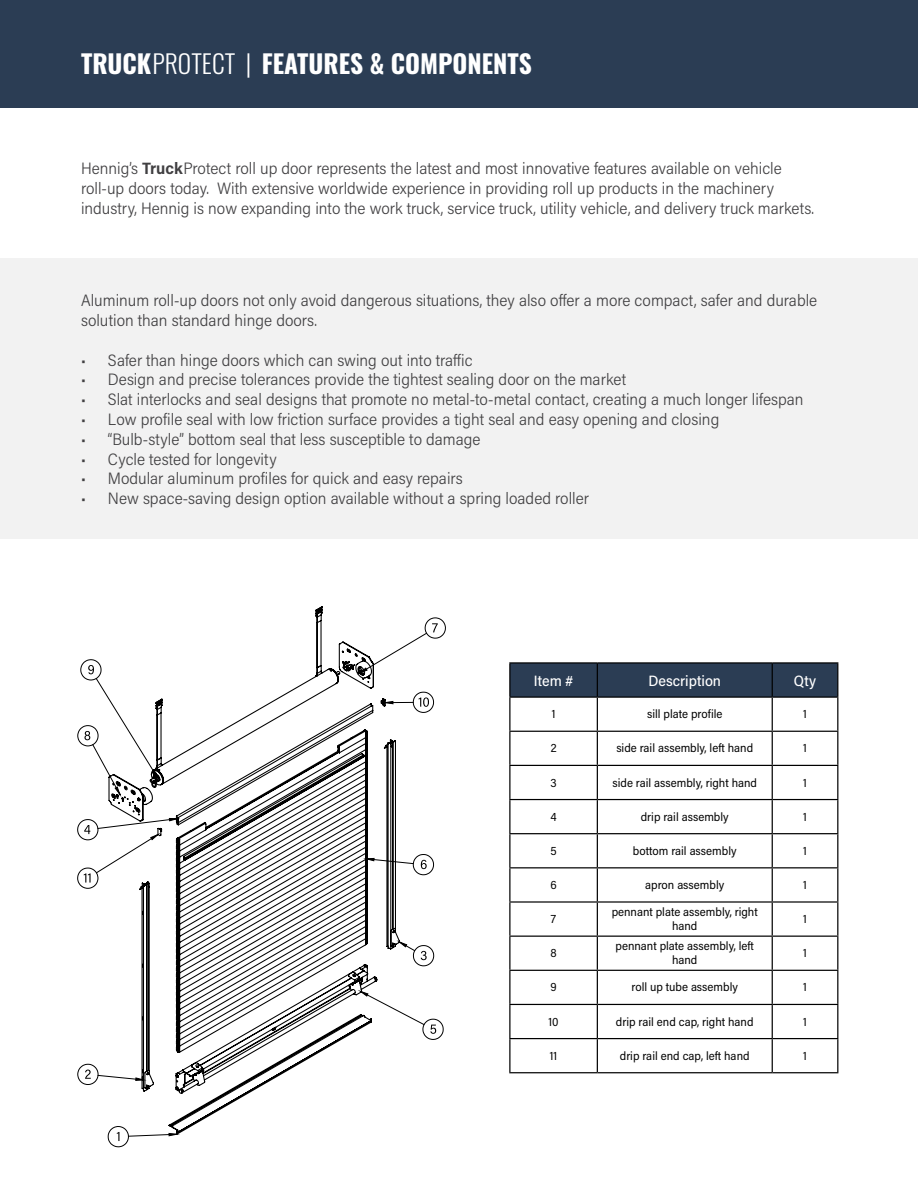
<style>
.page{position:relative;width:918px;height:1188px;background:#fff}
.page>*{position:absolute;margin:0;border:0;box-sizing:border-box;transform-origin:0 0}
.t1{font:700 25.5px "Oswald";color:#fff}
.t2{font:300 16.5px/19.8px "Acumin Pro Semi Cond";color:#414042}
.t3{font:500 15px "Acumin Pro Semi Cond";color:#fff}
.t4{font:12px/14.4px "Acumin Pro Semi Cond";color:#000;text-align:center}
.s1{font-weight:300}
.s2{font-weight:700}
</style>
<div class="page">
<div style="left:0;top:0;width:918px;height:108px;background:#2b3d54"></div>
<div style="left:0;top:258px;width:918px;height:281px;background:#f2f2f2"></div>
<svg style="left:77px;top:617px;width:369px;height:531px"></svg>
<svg style="left:92px;top:632px;width:336px;height:505px"></svg>
<svg style="left:401px;top:668px;width:6px;height:468px"></svg>
<svg style="left:108px;top:606px;width:293px;height:530px"></svg>
<div style="left:510px;top:664px;width:327px;height:32px;background:#2b3d54"></div>
<hr style="left:509px;top:662px;width:88px;height:2px;background:#000">
<hr style="left:509px;top:664px;width:1px;height:32px;background:#000">
<hr style="left:597px;top:662px;width:175px;height:2px;background:#000">
<hr style="left:597px;top:664px;width:1px;height:32px;background:#000">
<hr style="left:772px;top:662px;width:66px;height:2px;background:#000">
<hr style="left:772px;top:664px;width:1px;height:32px;background:#000">
<hr style="left:837px;top:664px;width:1px;height:32px;background:#000">
<hr style="left:509px;top:696px;width:88px;height:2px;background:#000">
<hr style="left:509px;top:698px;width:1px;height:33px;background:#000">
<hr style="left:597px;top:696px;width:175px;height:2px;background:#000">
<hr style="left:597px;top:698px;width:1px;height:33px;background:#000">
<hr style="left:772px;top:696px;width:66px;height:2px;background:#000">
<hr style="left:772px;top:698px;width:1px;height:33px;background:#000">
<hr style="left:837px;top:698px;width:1px;height:33px;background:#000">
<hr style="left:509px;top:731px;width:88px;height:1px;background:#000">
<hr style="left:509px;top:732px;width:1px;height:33px;background:#000">
<hr style="left:597px;top:731px;width:175px;height:1px;background:#000">
<hr style="left:597px;top:732px;width:1px;height:33px;background:#000">
<hr style="left:772px;top:731px;width:66px;height:1px;background:#000">
<hr style="left:772px;top:732px;width:1px;height:33px;background:#000">
<hr style="left:837px;top:732px;width:1px;height:33px;background:#000">
<hr style="left:509px;top:765px;width:88px;height:1px;background:#000">
<hr style="left:509px;top:766px;width:1px;height:33px;background:#000">
<hr style="left:597px;top:765px;width:175px;height:1px;background:#000">
<hr style="left:597px;top:766px;width:1px;height:33px;background:#000">
<hr style="left:772px;top:765px;width:66px;height:1px;background:#000">
<hr style="left:772px;top:766px;width:1px;height:33px;background:#000">
<hr style="left:837px;top:766px;width:1px;height:33px;background:#000">
<hr style="left:509px;top:799px;width:88px;height:1px;background:#000">
<hr style="left:509px;top:800px;width:1px;height:33px;background:#000">
<hr style="left:597px;top:799px;width:175px;height:1px;background:#000">
<hr style="left:597px;top:800px;width:1px;height:33px;background:#000">
<hr style="left:772px;top:799px;width:66px;height:1px;background:#000">
<hr style="left:772px;top:800px;width:1px;height:33px;background:#000">
<hr style="left:837px;top:800px;width:1px;height:33px;background:#000">
<hr style="left:509px;top:833px;width:88px;height:1px;background:#000">
<hr style="left:509px;top:834px;width:1px;height:33px;background:#000">
<hr style="left:597px;top:833px;width:175px;height:1px;background:#000">
<hr style="left:597px;top:834px;width:1px;height:33px;background:#000">
<hr style="left:772px;top:833px;width:66px;height:1px;background:#000">
<hr style="left:772px;top:834px;width:1px;height:33px;background:#000">
<hr style="left:837px;top:834px;width:1px;height:33px;background:#000">
<hr style="left:509px;top:867px;width:88px;height:1px;background:#000">
<hr style="left:509px;top:868px;width:1px;height:33px;background:#000">
<hr style="left:597px;top:867px;width:175px;height:1px;background:#000">
<hr style="left:597px;top:868px;width:1px;height:33px;background:#000">
<hr style="left:772px;top:867px;width:66px;height:1px;background:#000">
<hr style="left:772px;top:868px;width:1px;height:33px;background:#000">
<hr style="left:837px;top:868px;width:1px;height:33px;background:#000">
<hr style="left:509px;top:901px;width:88px;height:2px;background:#000">
<hr style="left:509px;top:903px;width:1px;height:33px;background:#000">
<hr style="left:597px;top:901px;width:175px;height:2px;background:#000">
<hr style="left:597px;top:903px;width:1px;height:33px;background:#000">
<hr style="left:772px;top:901px;width:66px;height:2px;background:#000">
<hr style="left:772px;top:903px;width:1px;height:33px;background:#000">
<hr style="left:837px;top:903px;width:1px;height:33px;background:#000">
<hr style="left:509px;top:936px;width:88px;height:1px;background:#000">
<hr style="left:509px;top:937px;width:1px;height:33px;background:#000">
<hr style="left:597px;top:936px;width:175px;height:1px;background:#000">
<hr style="left:597px;top:937px;width:1px;height:33px;background:#000">
<hr style="left:772px;top:936px;width:66px;height:1px;background:#000">
<hr style="left:772px;top:937px;width:1px;height:33px;background:#000">
<hr style="left:837px;top:937px;width:1px;height:33px;background:#000">
<hr style="left:509px;top:970px;width:88px;height:1px;background:#000">
<hr style="left:509px;top:971px;width:1px;height:33px;background:#000">
<hr style="left:597px;top:970px;width:175px;height:1px;background:#000">
<hr style="left:597px;top:971px;width:1px;height:33px;background:#000">
<hr style="left:772px;top:970px;width:66px;height:1px;background:#000">
<hr style="left:772px;top:971px;width:1px;height:33px;background:#000">
<hr style="left:837px;top:971px;width:1px;height:33px;background:#000">
<hr style="left:509px;top:1004px;width:88px;height:1px;background:#000">
<hr style="left:509px;top:1005px;width:1px;height:33px;background:#000">
<hr style="left:597px;top:1004px;width:175px;height:1px;background:#000">
<hr style="left:597px;top:1005px;width:1px;height:33px;background:#000">
<hr style="left:772px;top:1004px;width:66px;height:1px;background:#000">
<hr style="left:772px;top:1005px;width:1px;height:33px;background:#000">
<hr style="left:837px;top:1005px;width:1px;height:33px;background:#000">
<hr style="left:509px;top:1038px;width:88px;height:1px;background:#000">
<hr style="left:509px;top:1039px;width:1px;height:33px;background:#000">
<hr style="left:597px;top:1038px;width:175px;height:1px;background:#000">
<hr style="left:597px;top:1039px;width:1px;height:33px;background:#000">
<hr style="left:772px;top:1038px;width:66px;height:1px;background:#000">
<hr style="left:772px;top:1039px;width:1px;height:33px;background:#000">
<hr style="left:837px;top:1039px;width:1px;height:33px;background:#000">
<hr style="left:509px;top:1072px;width:88px;height:1px;background:#000">
<hr style="left:597px;top:1072px;width:175px;height:1px;background:#000">
<hr style="left:772px;top:1072px;width:66px;height:1px;background:#000">
<h1 class="t1" style="left:81px;top:50px;width:453px">TRUCK<span class="s1">PROTECT |</span> FEATURES &amp; COMPONENTS</h1>
<p class="t2" style="left:81px;top:158px;width:735px">Hennig’s <span class="s2">Truck</span>Protect roll up door represents the latest and most innovative features available on vehicle roll-up doors today. With extensive worldwide experience in providing roll up products in the machinery industry, Hennig is now expanding into the work truck, service truck, utility vehicle, and delivery truck markets.</p>
<p class="t2" style="left:81px;top:290px;width:738px">Aluminum roll-up doors not only avoid dangerous situations, they also offer a more compact, safer and durable solution than standard hinge doors.</p>
<p class="t2" style="left:81px;top:349px;width:393px">• Safer than hinge doors which can swing out into traffic</p>
<p class="t2" style="left:81px;top:369px;width:547px">• Design and precise tolerances provide the tightest sealing door on the market</p>
<p class="t2" style="left:81px;top:389px;width:724px">• Slat interlocks and seal designs that promote no metal-to-metal contact, creating a much longer lifespan</p>
<p class="t2" style="left:81px;top:409px;width:640px">• Low profile seal with low friction surface provides a tight seal and easy opening and closing</p>
<p class="t2" style="left:81px;top:429px;width:401px">• “Bulb-style” bottom seal that less susceptible to damage</p>
<p class="t2" style="left:81px;top:448px;width:197px">• Cycle tested for longevity</p>
<p class="t2" style="left:81px;top:468px;width:383px">• Modular aluminum profiles for quick and easy repairs</p>
<p class="t2" style="left:81px;top:488px;width:510px">• New space-saving design option available without a spring loaded roller</p>
<p class="t3" style="left:534px;top:671px;width:41px">Item #</p>
<p class="t3" style="left:648px;top:671px;width:74px">Description</p>
<p class="t3" style="left:794px;top:671px;width:24px">Qty</p>
<p class="t4" style="left:552px;top:706px;width:5px">1</p>
<p class="t4" style="left:647px;top:706px;width:77px">sill plate profile</p>
<p class="t4" style="left:803px;top:706px;width:5px">1</p>
<p class="t4" style="left:551px;top:741px;width:7px">2</p>
<p class="t4" style="left:616px;top:741px;width:138px">side rail assembly, left hand</p>
<p class="t4" style="left:803px;top:741px;width:5px">1</p>
<p class="t4" style="left:551px;top:775px;width:8px">3</p>
<p class="t4" style="left:613px;top:775px;width:146px">side rail assembly, right hand</p>
<p class="t4" style="left:803px;top:775px;width:5px">1</p>
<p class="t4" style="left:551px;top:809px;width:8px">4</p>
<p class="t4" style="left:641px;top:809px;width:89px">drip rail assembly</p>
<p class="t4" style="left:803px;top:809px;width:5px">1</p>
<p class="t4" style="left:550px;top:843px;width:8px">5</p>
<p class="t4" style="left:633px;top:843px;width:105px">bottom rail assembly</p>
<p class="t4" style="left:803px;top:843px;width:5px">1</p>
<p class="t4" style="left:550px;top:877px;width:8px">6</p>
<p class="t4" style="left:645px;top:877px;width:81px">apron assembly</p>
<p class="t4" style="left:803px;top:877px;width:5px">1</p>
<p class="t4" style="left:551px;top:911px;width:7px">7</p>
<p class="t4" style="left:612px;top:904px;width:148px">pennant plate assembly, right hand</p>
<p class="t4" style="left:803px;top:911px;width:5px">1</p>
<p class="t4" style="left:550px;top:945px;width:8px">8</p>
<p class="t4" style="left:616px;top:938px;width:140px">pennant plate assembly, left hand</p>
<p class="t4" style="left:803px;top:945px;width:5px">1</p>
<p class="t4" style="left:550px;top:980px;width:8px">9</p>
<p class="t4" style="left:632px;top:980px;width:108px">roll up tube assembly</p>
<p class="t4" style="left:803px;top:980px;width:5px">1</p>
<p class="t4" style="left:549px;top:1014px;width:12px">10</p>
<p class="t4" style="left:616px;top:1014px;width:139px">drip rail end cap, right hand</p>
<p class="t4" style="left:803px;top:1014px;width:5px">1</p>
<p class="t4" style="left:550px;top:1048px;width:9px">11</p>
<p class="t4" style="left:620px;top:1048px;width:131px">drip rail end cap, left hand</p>
<p class="t4" style="left:803px;top:1048px;width:5px">1</p>
</div>
